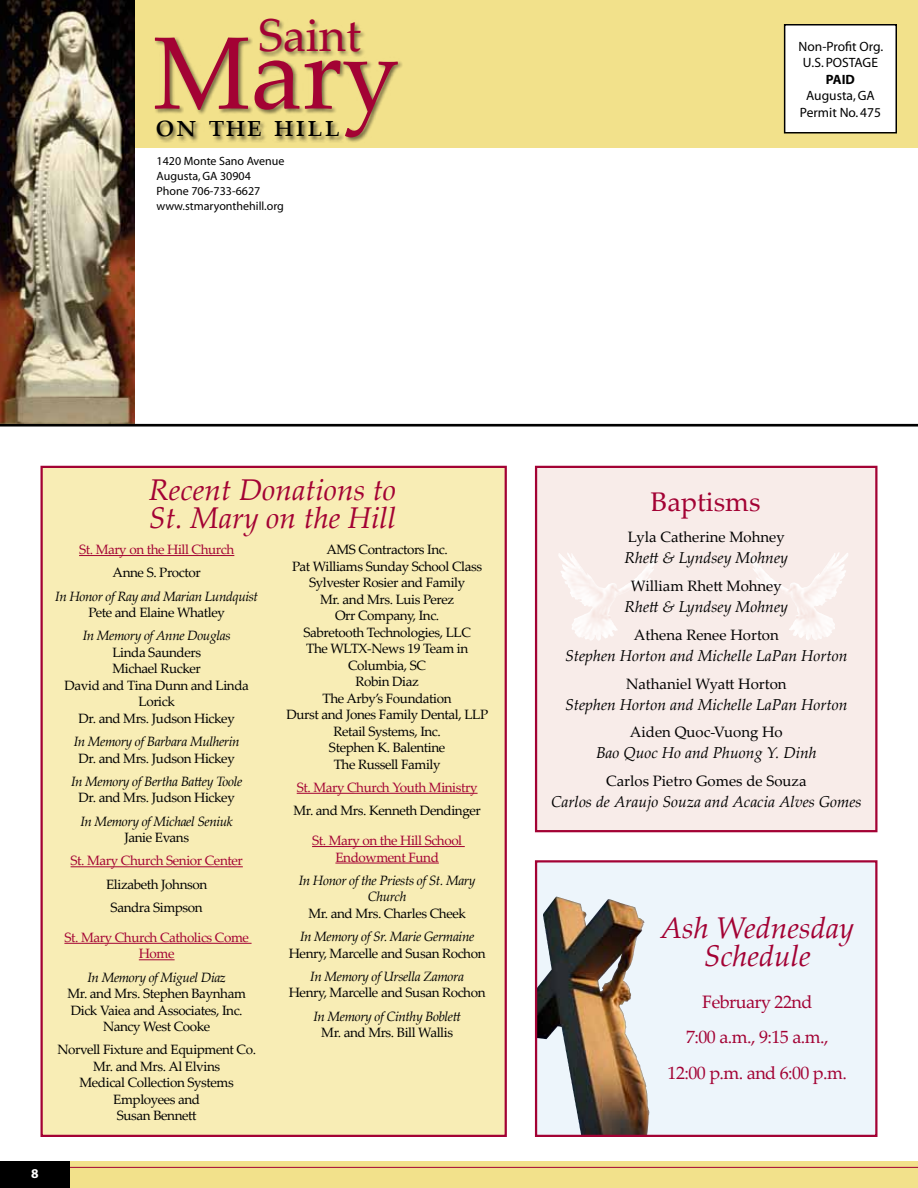
<style>
.page{position:relative;width:918px;height:1188px;background:#fff}
.page>*{position:absolute;margin:0;border:0;box-sizing:border-box;transform-origin:0 0}
.t1{font:103.05px "Palatino Linotype";color:#a30234}
.t2{font:46.2px "Palatino Linotype";color:#a30234}
.t3{font:33.15px "Palatino Linotype";color:#000}
.t4{font:italic 30px/28.5px "Palatino Linotype";color:#a30234}
.t5{font:27px "Palatino Linotype";color:#a30234}
.t6{font:18px/35.2px "Palatino Linotype";letter-spacing:-.03em;color:#a30234;text-align:center}
.t7{font:italic 15.75px "Palatino Linotype";color:#000}
.t8{font:15px "Palatino Linotype";color:#000}
.t9{font:13.5px/16.5px "Palatino Linotype";letter-spacing:-.03em;color:#000;text-align:center}
.t10{font:italic 13.5px/16.5px "Palatino Linotype";letter-spacing:-.03em;color:#000;text-align:center}
.t11{font:13.5px/16.5px "Palatino Linotype";letter-spacing:-.03em;color:#a30234;text-align:center}
.t12{font:13.5px/16.5px "Myriad";color:#000;text-align:center}
.t13{font:700 13.5px "Myriad";color:#000}
.t14{font:700 13.5px "Myriad";color:#fff}
.t15{font:12px/15px "Myriad";color:#000}
</style>
<div class="page">
<div style="left:0;top:1161px;width:918px;height:27px;background:#f2e18b"></div>
<hr style="left:0;top:1167px;width:918px;height:1px;background:#a30234">
<div style="left:0;top:1161px;width:70px;height:27px;background:#000"></div>
<div style="left:0;top:0;width:918px;height:148px;background:#f2e18b"></div>
<div style="left:259px;top:18px;width:107px;height:40px;background:#000;opacity:.5"></div>
<img style="left:0;top:0;width:135px;height:424px">
<div style="left:785px;top:25px;width:111px;height:108px;background:#fff"></div>
<div style="left:784px;top:24px;width:113px;height:110px;border:2px solid #000"></div>
<div style="left:154px;top:36px;width:250px;height:107px;background:#000;opacity:.5"></div>
<div style="left:155px;top:120px;width:189px;height:22px;background:#000;opacity:.6"></div>
<hr style="left:0;top:424px;width:918px;height:3px;background:#000">
<div style="left:40px;top:466px;width:467px;height:671px;background:#f8edb5;border:2px solid #a30234"></div>
<hr style="left:79px;top:555px;width:155px;height:1px;background:#a30234">
<hr style="left:71px;top:866px;width:172px;height:1px;background:#a30234">
<hr style="left:64px;top:943px;width:188px;height:1px;background:#a30234">
<hr style="left:139px;top:959px;width:36px;height:1px;background:#a30234">
<hr style="left:297px;top:793px;width:181px;height:1px;background:#a30234">
<hr style="left:312px;top:846px;width:153px;height:1px;background:#a30234">
<hr style="left:335px;top:863px;width:104px;height:1px;background:#a30234">
<div style="left:535px;top:466px;width:343px;height:366px;background:#f8ece9;border:2px solid #a30234"></div>
<img style="left:749px;top:551px;width:43px;height:44px">
<img style="left:586px;top:552px;width:71px;height:38px">
<svg style="left:538px;top:863px;width:337px;height:271px;background:#d5d7d7"></svg>
<img style="left:538px;top:898px;width:17px;height:141px">
<div style="left:535px;top:860px;width:343px;height:277px;border:2px solid #a30234"></div>
<h2 class="t2" style="left:259px;top:3px;width:104px">Saint</h2>
<h1 class="t1" style="left:153px;top:0;width:248px">Mary</h1>
<h3 class="t3" style="left:155px;top:101px;width:186px">on the hill</h3>
<p class="t15" style="left:157px;top:154px;width:129px">1420 Monte Sano Avenue<br>Augusta, GA 30904<br>Phone 706-733-6627 www.stmaryonthehill.org</p>
<p class="t12" style="left:799px;top:39px;width:86px">Non-Profit Org.<br>U.S. POSTAGE</p>
<p class="t13" style="left:826px;top:72px;width:31px">PAID</p>
<p class="t12" style="left:806px;top:88px;width:70px">Augusta, GA</p>
<p class="t12" style="left:800px;top:105px;width:83px">Permit No. 475</p>
<h3 class="t4" style="left:149px;top:474px;width:249px">Recent Donations to<br>St. Mary on the Hill</h3>
<p class="t11" style="left:79px;top:541px;width:157px">St. Mary on the Hill Church</p>
<p class="t9" style="left:113px;top:564px;width:90px">Anne S. Proctor</p>
<p class="t10" style="left:55px;top:587px;width:204px">In Honor of Ray and Marian Lundquist</p>
<p class="t9" style="left:88px;top:604px;width:138px">Pete and Elaine Whatley</p>
<p class="t10" style="left:83px;top:627px;width:149px">In Memory of Anne Douglas</p>
<p class="t9" style="left:65px;top:644px;width:186px">Linda Saunders<br>Michael Rucker<br>David and Tina Dunn and Linda<br>Lorick<br>Dr. and Mrs. Judson Hickey</p>
<p class="t10" style="left:74px;top:733px;width:167px">In Memory of Barbara Mulherin</p>
<p class="t9" style="left:79px;top:749px;width:158px">Dr. and Mrs. Judson Hickey</p>
<p class="t10" style="left:71px;top:773px;width:173px">In Memory of Bertha Battey Toole</p>
<p class="t9" style="left:79px;top:789px;width:158px">Dr. and Mrs. Judson Hickey</p>
<p class="t10" style="left:81px;top:812px;width:154px">In Memory of Michael Seniuk</p>
<p class="t9" style="left:124px;top:829px;width:66px">Janie Evans</p>
<p class="t11" style="left:71px;top:852px;width:174px">St. Mary Church Senior Center</p>
<p class="t9" style="left:106px;top:872px;width:103px;line-height:23.2px">Elizabeth Johnson<br>Sandra Simpson</p>
<p class="t11" style="left:64px;top:929px;width:186px">St. Mary Church Catholics Come<br>Home</p>
<p class="t10" style="left:88px;top:968px;width:140px">In Memory of Miguel Diaz</p>
<p class="t9" style="left:68px;top:985px;width:180px">Mr. and Mrs. Stephen Baynham<br>Dick Vaiea and Associates, Inc.<br>Nancy West Cooke</p>
<p class="t9" style="left:57px;top:1041px;width:200px">Norvell Fixture and Equipment Co.<br>Mr. and Mrs. Al Elvins<br>Medical Collection Systems<br>Employees and<br>Susan Bennett</p>
<p class="t9" style="left:286px;top:541px;width:203px">AMS Contractors Inc.<br>Pat Williams Sunday School Class<br>Sylvester Rosier and Family<br>Mr. and Mrs. Luis Perez<br>Orr Company, Inc.<br>Sabretooth Technologies, LLC<br>The WLTX-News 19 Team in<br>Columbia, SC<br>Robin Diaz<br>The Arby’s Foundation<br>Durst and Jones Family Dental, LLP<br>Retail Systems, Inc.<br>Stephen K. Balentine<br>The Russell Family</p>
<p class="t11" style="left:297px;top:779px;width:182px">St. Mary Church Youth Ministry</p>
<p class="t9" style="left:294px;top:802px;width:189px">Mr. and Mrs. Kenneth Dendinger</p>
<p class="t11" style="left:312px;top:832px;width:152px">St. Mary on the Hill School<br>Endowment Fund</p>
<p class="t10" style="left:299px;top:871px;width:178px">In Honor of the Priests of St. Mary<br>Church</p>
<p class="t9" style="left:308px;top:904px;width:159px">Mr. and Mrs. Charles Cheek</p>
<p class="t10" style="left:300px;top:928px;width:176px">In Memory of Sr. Marie Germaine</p>
<p class="t9" style="left:289px;top:944px;width:198px">Henry, Marcelle and Susan Rochon</p>
<p class="t10" style="left:310px;top:967px;width:155px">In Memory of Ursella Zamora</p>
<p class="t9" style="left:289px;top:984px;width:198px">Henry, Marcelle and Susan Rochon</p>
<p class="t10" style="left:313px;top:1007px;width:149px">In Memory of Cinthy Boblett</p>
<p class="t9" style="left:321px;top:1024px;width:133px">Mr. and Mrs. Bill Wallis</p>
<p class="t14" style="left:31px;top:1166px;width:9px">8</p>
<h3 class="t5" style="left:651px;top:483px;width:111px">Baptisms</h3>
<p class="t8" style="left:628px;top:527px;width:158px">Lyla Catherine Mohney</p>
<p class="t7" style="left:625px;top:547px;width:165px">Rhett &amp; Lyndsey Mohney</p>
<p class="t8" style="left:631px;top:575px;width:152px">William Rhett Mohney</p>
<p class="t7" style="left:625px;top:596px;width:165px">Rhett &amp; Lyndsey Mohney</p>
<p class="t8" style="left:634px;top:624px;width:146px">Athena Renee Horton</p>
<p class="t7" style="left:565px;top:644px;width:284px">Stephen Horton and Michelle LaPan Horton</p>
<p class="t8" style="left:626px;top:673px;width:162px">Nathaniel Wyatt Horton</p>
<p class="t7" style="left:565px;top:693px;width:284px">Stephen Horton and Michelle LaPan Horton</p>
<p class="t8" style="left:630px;top:722px;width:154px">Aiden Quoc-Vuong Ho</p>
<p class="t7" style="left:596px;top:742px;width:222px">Bao Quoc Ho and Phuong Y. Dinh</p>
<p class="t8" style="left:606px;top:770px;width:202px">Carlos Pietro Gomes de Souza</p>
<p class="t7" style="left:551px;top:791px;width:312px">Carlos de Araujo Souza and Acacia Alves Gomes</p>
<h3 class="t4" style="left:661px;top:912px;width:195px;text-align:center">Ash Wednesday<br>Schedule</h3>
<h3 class="t6" style="left:668px;top:984px;width:181px">February 22nd<br>7:00 a.m., 9:15 a.m.,<br>12:00 p.m. and 6:00 p.m.</h3>
</div>
